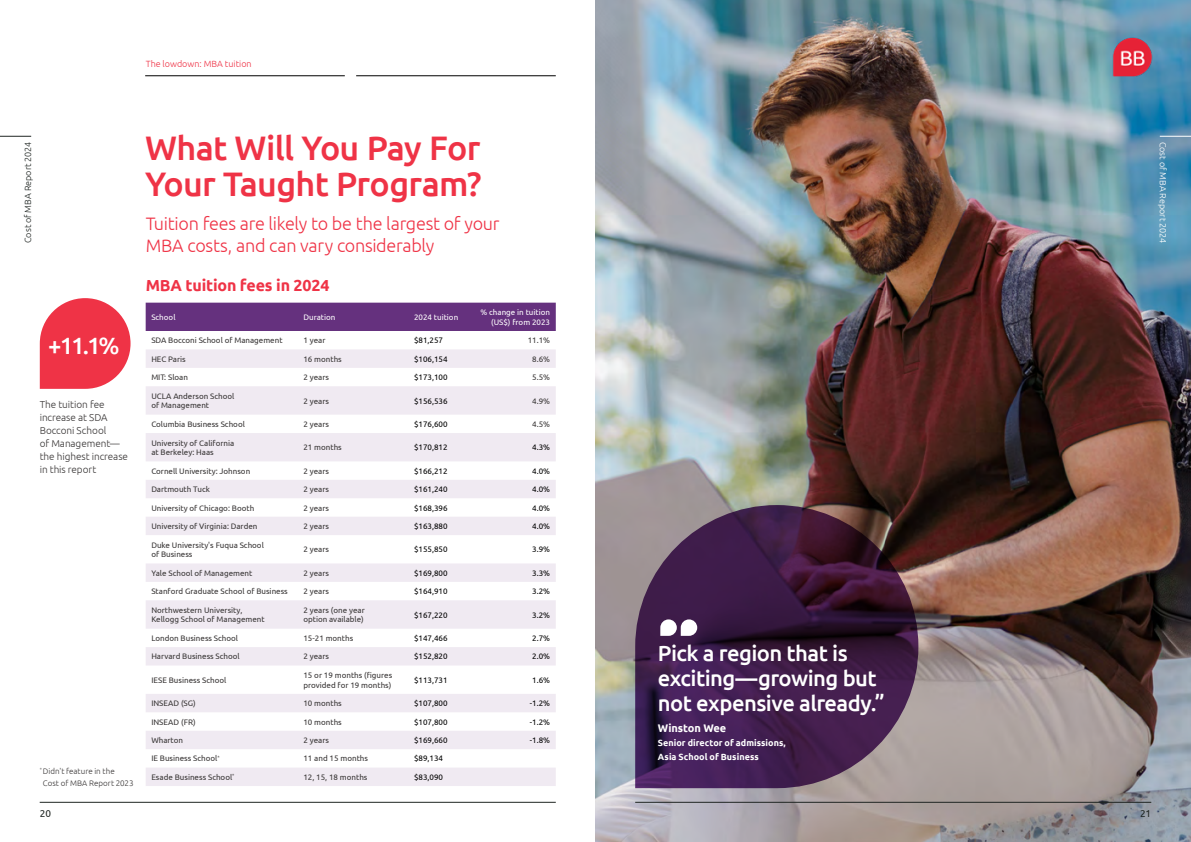
<style>
.page{position:relative;width:1191px;height:842px;background:#fff}
.page>*{position:absolute;margin:0;border:0;box-sizing:border-box;transform-origin:0 0}
.t1{font:500 34px/36px "Ubuntu";letter-spacing:-.02em;color:#ef3346}
.t2{font:500 23.6px "Ubuntu";color:#fff}
.t3{font:500 22px/25px "Ubuntu";letter-spacing:-.025em;color:#fff}
.t4{font:300 18px/22px "Ubuntu";letter-spacing:-.015em;color:#ef3346}
.t5{font:700 16px "Ubuntu";letter-spacing:-.01em;color:#ef3346}
.t6{font:700 11px "Ubuntu";letter-spacing:-.005em;color:#fff}
.t7{font:300 10px/13px "Ubuntu";letter-spacing:-.005em;color:#393636}
.t8{font:10px "Ubuntu";color:#1f2522}
.t9{font:700 9px/14px "Ubuntu";letter-spacing:.005em;color:#fff}
.t10{font:300 9px "Ubuntu";color:#ef3346}
.t11{font:300 9px "Ubuntu";color:#1f2522}
.t12{font:300 9px "Ubuntu";color:#fff}
.t13{font:8px/9.6px "Ubuntu";color:#393636}
.t14{font:8px "Ubuntu";color:#000}
.t15{font:8px/9.6px "Ubuntu";color:#fff;text-align:right}
.t16{font:300 8px/12px "Ubuntu";letter-spacing:.005em;color:#393636}
</style>
<div class="page">
<hr style="left:40px;top:802px;width:516px;height:1px;background:#1f2522">
<hr style="left:0;top:136px;width:31px;height:1px;background:#1f2522">
<img style="left:595px;top:0;width:596px;height:842px">
<hr style="left:1159px;top:136px;width:32px;height:1px;background:#fff">
<div style="left:146px;top:303px;width:410px;height:28px;background:#65317e"></div>
<svg style="left:146px;top:349px;width:410px;height:437px;fill:#f0eaf2"></svg>
<svg style="left:635px;top:505px;width:283px;height:283px;background:#492a4d"></svg>
<svg style="left:660px;top:619px;width:37px;height:17px"></svg>
<hr style="left:145px;top:76px;width:200px;height:1px;background:#000">
<hr style="left:356px;top:76px;width:200px;height:1px;background:#000">
<hr style="left:635px;top:802px;width:516px;height:1px;background:#1f2522">
<img style="left:1112px;top:37px;width:46px;height:40px">
<svg style="left:40px;top:298px;width:90px;height:91px;background:#f15262"></svg>
<p class="t10" style="left:146px;top:59px;width:108px">The lowdown: MBA tuition</p>
<h1 class="t1" style="left:145px;top:129px;width:338px">What Will You Pay For<br>Your Taught Program?</h1>
<p class="t11" style="left:23px;top:243px;width:102px;rotate:-90deg">Cost of MBA Report 2024</p>
<p class="t12" style="left:1168px;top:142px;width:102px;rotate:90deg">Cost of MBA Report 2024</p>
<h3 class="t4" style="left:146px;top:212px;width:355px">Tuition fees are likely to be the largest of your<br>MBA costs, and can vary considerably</h3>
<h2 class="t2" style="left:48px;top:331px;width:73px">+11.1%</h2>
<p class="t7" style="left:40px;top:398px;width:90px">The tuition fee increase at SDA<br>Bocconi School<br>of Management— the highest increase in this report</p>
<p class="t16" style="left:43px;top:765px;width:92px;text-indent:-3px"><sup>*</sup> Didn't feature in the<br>Cost of MBA Report 2023</p>
<p class="t8" style="left:40px;top:807px;width:13px">20</p>
<h3 class="t5" style="left:146px;top:276px;width:185px">MBA tuition fees in 2024</h3>
<p class="t15" style="left:151px;top:312px;width:26px">School</p>
<p class="t15" style="left:303px;top:312px;width:34px">Duration</p>
<p class="t15" style="left:414px;top:312px;width:46px">2024 tuition</p>
<p class="t15" style="left:480px;top:307px;width:71px">% change in tuition (US$) from 2023</p>
<p class="t13" style="left:151px;top:335px;width:133px">SDA Bocconi School of Management</p>
<p class="t13" style="left:303px;top:335px;width:24px">1 year</p>
<p class="t14" style="left:414px;top:336px;width:31px">$81,257</p>
<p class="t13" style="left:528px;top:335px;width:24px">11.1%</p>
<p class="t13" style="left:151px;top:354px;width:36px">HEC Paris</p>
<p class="t13" style="left:303px;top:354px;width:40px">16 months</p>
<p class="t14" style="left:414px;top:354px;width:35px">$106,154</p>
<p class="t13" style="left:532px;top:354px;width:19px">8.6%</p>
<p class="t13" style="left:151px;top:372px;width:38px">MIT: Sloan</p>
<p class="t13" style="left:303px;top:372px;width:27px">2 years</p>
<p class="t14" style="left:414px;top:372px;width:35px">$173,100</p>
<p class="t13" style="left:532px;top:372px;width:19px">5.5%</p>
<p class="t13" style="left:151px;top:391px;width:85px">UCLA Anderson School of Management</p>
<p class="t13" style="left:303px;top:396px;width:27px">2 years</p>
<p class="t14" style="left:414px;top:396px;width:35px">$156,536</p>
<p class="t13" style="left:532px;top:396px;width:19px">4.9%</p>
<p class="t13" style="left:151px;top:419px;width:95px">Columbia Business School</p>
<p class="t13" style="left:303px;top:419px;width:27px">2 years</p>
<p class="t14" style="left:414px;top:419px;width:35px">$176,600</p>
<p class="t13" style="left:532px;top:419px;width:19px">4.5%</p>
<p class="t13" style="left:151px;top:438px;width:84px">University of California at Berkeley: Haas</p>
<p class="t13" style="left:303px;top:442px;width:40px">21 months</p>
<p class="t14" style="left:414px;top:443px;width:35px">$170,812</p>
<p class="t14" style="left:532px;top:443px;width:19px">4.3%</p>
<p class="t13" style="left:151px;top:466px;width:100px">Cornell University: Johnson</p>
<p class="t13" style="left:303px;top:466px;width:27px">2 years</p>
<p class="t14" style="left:414px;top:466px;width:35px">$166,212</p>
<p class="t14" style="left:532px;top:466px;width:19px">4.0%</p>
<p class="t13" style="left:151px;top:484px;width:60px">Dartmouth Tuck</p>
<p class="t13" style="left:303px;top:484px;width:27px">2 years</p>
<p class="t14" style="left:414px;top:484px;width:35px">$161,240</p>
<p class="t14" style="left:532px;top:484px;width:19px">4.0%</p>
<p class="t13" style="left:151px;top:503px;width:104px">University of Chicago: Booth</p>
<p class="t13" style="left:303px;top:503px;width:27px">2 years</p>
<p class="t14" style="left:414px;top:503px;width:35px">$168,396</p>
<p class="t14" style="left:532px;top:503px;width:19px">4.0%</p>
<p class="t13" style="left:151px;top:521px;width:108px">University of Virginia: Darden</p>
<p class="t13" style="left:303px;top:521px;width:27px">2 years</p>
<p class="t14" style="left:414px;top:521px;width:35px">$163,880</p>
<p class="t14" style="left:532px;top:521px;width:19px">4.0%</p>
<p class="t13" style="left:151px;top:540px;width:114px">Duke University's Fuqua School of Business</p>
<p class="t13" style="left:303px;top:544px;width:27px">2 years</p>
<p class="t14" style="left:414px;top:545px;width:35px">$155,850</p>
<p class="t14" style="left:532px;top:545px;width:19px">3.9%</p>
<p class="t13" style="left:151px;top:568px;width:102px">Yale School of Management</p>
<p class="t13" style="left:303px;top:568px;width:27px">2 years</p>
<p class="t14" style="left:414px;top:568px;width:35px">$169,800</p>
<p class="t14" style="left:532px;top:568px;width:19px">3.3%</p>
<p class="t13" style="left:151px;top:586px;width:138px">Stanford Graduate School of Business</p>
<p class="t13" style="left:303px;top:586px;width:27px">2 years</p>
<p class="t14" style="left:414px;top:586px;width:35px">$164,910</p>
<p class="t14" style="left:532px;top:586px;width:19px">3.2%</p>
<p class="t13" style="left:151px;top:605px;width:115px">Northwestern University,<br>Kellogg School of Management</p>
<p class="t13" style="left:303px;top:605px;width:63px">2 years (one year option available)</p>
<p class="t14" style="left:414px;top:610px;width:35px">$167,220</p>
<p class="t14" style="left:532px;top:610px;width:19px">3.2%</p>
<p class="t13" style="left:151px;top:633px;width:88px">London Business School</p>
<p class="t13" style="left:303px;top:633px;width:51px">15-21 months</p>
<p class="t14" style="left:414px;top:633px;width:35px">$147,466</p>
<p class="t14" style="left:532px;top:633px;width:19px">2.7%</p>
<p class="t13" style="left:151px;top:651px;width:90px">Harvard Business School</p>
<p class="t13" style="left:303px;top:651px;width:27px">2 years</p>
<p class="t14" style="left:414px;top:652px;width:35px">$152,820</p>
<p class="t14" style="left:532px;top:652px;width:19px">2.0%</p>
<p class="t13" style="left:151px;top:675px;width:76px">IESE Business School</p>
<p class="t13" style="left:303px;top:670px;width:90px">15 or 19 months (figures provided for 19 months)</p>
<p class="t14" style="left:414px;top:675px;width:35px">$113,731</p>
<p class="t14" style="left:532px;top:675px;width:19px">1.6%</p>
<p class="t13" style="left:151px;top:698px;width:46px">INSEAD (SG)</p>
<p class="t13" style="left:303px;top:698px;width:40px">10 months</p>
<p class="t14" style="left:414px;top:698px;width:35px">$107,800</p>
<p class="t14" style="left:530px;top:698px;width:22px">-1.2%</p>
<p class="t13" style="left:151px;top:717px;width:46px">INSEAD (FR)</p>
<p class="t13" style="left:303px;top:717px;width:40px">10 months</p>
<p class="t14" style="left:414px;top:717px;width:35px">$107,800</p>
<p class="t14" style="left:530px;top:717px;width:22px">-1.2%</p>
<p class="t13" style="left:151px;top:735px;width:33px">Wharton</p>
<p class="t13" style="left:303px;top:735px;width:27px">2 years</p>
<p class="t14" style="left:414px;top:735px;width:35px">$169,660</p>
<p class="t14" style="left:530px;top:735px;width:22px">-1.8%</p>
<p class="t13" style="left:151px;top:753px;width:70px">IE Business School<sup>*</sup></p>
<p class="t13" style="left:303px;top:753px;width:66px">11 and 15 months</p>
<p class="t14" style="left:414px;top:754px;width:31px">$89,134</p>
<p class="t13" style="left:151px;top:772px;width:85px">Esade Business School<sup>*</sup></p>
<p class="t13" style="left:303px;top:772px;width:66px">12, 15, 18 months</p>
<p class="t14" style="left:414px;top:772px;width:31px">$83,090</p>
<h3 class="t3" style="left:658px;top:640px;width:228px">Pick a region that is exciting—growing but not expensive already.”</h3>
<h3 class="t6" style="left:658px;top:722px;width:70px">Winston Wee</h3>
<p class="t9" style="left:658px;top:736px;width:129px">Senior director of admissions,<br>Asia School of Business</p>
<p class="t8" style="left:1140px;top:807px;width:13px">21</p>
</div>
